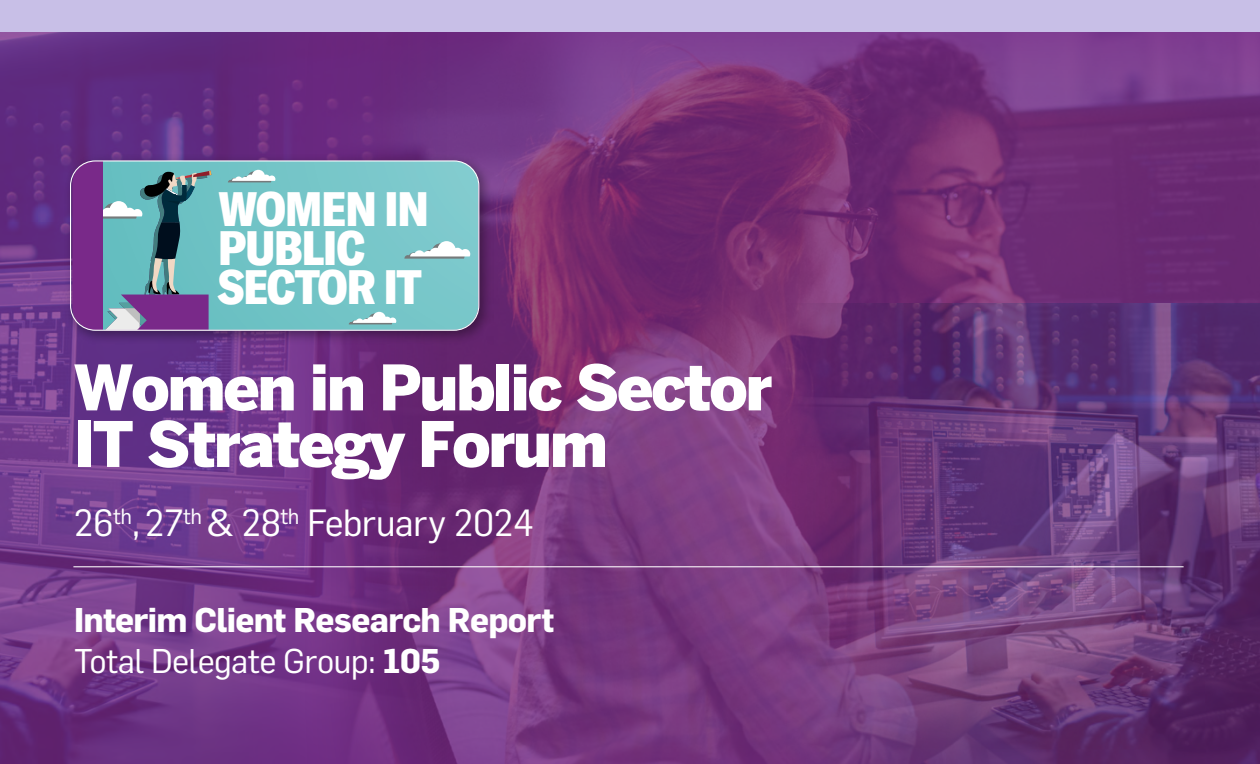
<style>
.page{position:relative;width:1260px;height:764px;background:#fff}
.page>*{position:absolute;margin:0;border:0;box-sizing:border-box;transform-origin:0 0}
.t1{font:900 62.12px/56.5px "Benton Sans";letter-spacing:-.04em;color:#fff}
.t2{font:900 condensed 47.6px/39.2px "GT America";letter-spacing:-.02em;color:#fff}
.t3{font:37.1px "Flama";letter-spacing:-.02em;color:#fff}
.t4{font:700 33.6px/41.5px "Flama";letter-spacing:-.02em;color:#fff}
.s1{font-weight:400}
</style>
<div class="page">
<img style="left:484px;top:31px;width:776px;height:733px">
<img style="left:759px;top:304px;width:501px;height:460px">
<img style="left:0;top:31px;width:484px;height:733px">
<div style="left:0;top:0;width:1260px;height:31px;background:#c8bfe7"></div>
<div style="left:63px;top:154px;width:431px;height:191px;background:#000;opacity:.38"></div>
<svg style="left:72px;top:161px;width:407px;height:169px;fill:#75c3c6"></svg>
<svg style="left:404px;top:241px;width:66px;height:18px"></svg>
<svg style="left:349px;top:312px;width:47px;height:12px"></svg>
<svg style="left:228px;top:170px;width:47px;height:12px"></svg>
<div style="left:70px;top:160px;width:409px;height:171px;border:1px solid #fff;border-radius:25px"></div>
<hr style="left:73px;top:566px;width:1111px;height:1px;background:#fff">
<h2 class="t2" style="left:218px;top:189px;width:212px">WOMEN IN<br>PUBLIC<br>SECTOR IT</h2>
<h1 class="t1" style="left:73px;top:359px;width:700px">Women in Public Sector<br>IT Strategy Forum</h1>
<p class="t3" style="left:73px;top:501px;width:462px">26<sup>th</sup>,27<sup>th</sup> &amp; 28<sup>th</sup> February 2024</p>
<p class="t4" style="left:74px;top:598px;width:482px">Interim Client Research Report<br><span class="s1">Total Delegate Group:</span> 105</p>
</div>
